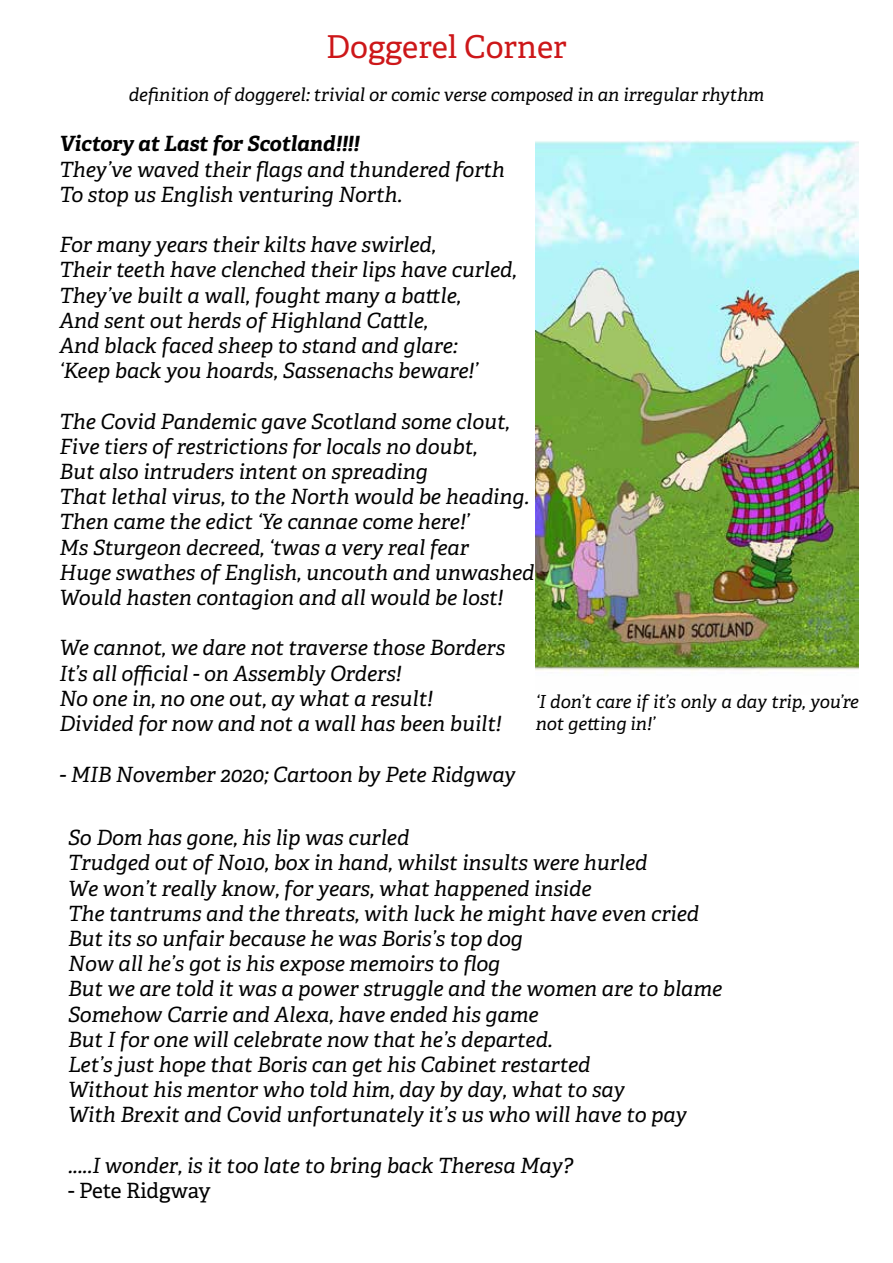
<style>
.page{position:relative;width:893px;height:1263px;background:#fff}
.page>*{position:absolute;margin:0;border:0;box-sizing:border-box;transform-origin:0 0}
.t1{font:31.5px "Adelle";color:#cd1719}
.t2{font:italic 21px/25.2px "Adelle";color:#000}
.t3{font:italic 700 21px "Adelle";color:#000}
.t4{font:21px "Adelle";color:#000}
.t5{font:italic 18px/21.6px "Adelle";color:#000}
</style>
<div class="page">
<img style="left:536px;top:140px;width:323px;height:534px">
<h1 class="t1" style="left:326px;top:24px;width:242px">Doggerel Corner</h1>
<p class="t5" style="left:129px;top:83px;width:637px">definition of doggerel: trivial or comic verse composed in an irregular rhythm</p>
<p class="t3" style="left:60px;top:129px;width:301px">Victory at Last for Scotland!!!!</p>
<p class="t2" style="left:60px;top:156px;width:447px">They’ve waved their flags and thundered forth<br>To stop us English venturing North.</p>
<p class="t2" style="left:60px;top:231px;width:459px">For many years their kilts have swirled,<br>Their teeth have clenched their lips have curled, They’ve built a wall, fought many a battle,<br>And sent out herds of Highland Cattle,<br>And black faced sheep to stand and glare:<br>‘Keep back you hoards, Sassenachs beware!’</p>
<p class="t2" style="left:60px;top:408px;width:476px">The Covid Pandemic gave Scotland some clout, Five tiers of restrictions for locals no doubt,<br>But also intruders intent on spreading<br>That lethal virus, to the North would be heading.<br>Then came the edict ‘Ye cannae come here!’<br>Ms Sturgeon decreed, ‘twas a very real fear<br>Huge swathes of English, uncouth and unwashed Would hasten contagion and all would be lost!</p>
<p class="t2" style="left:60px;top:634px;width:447px">We cannot, we dare not traverse those Borders It’s all official - on Assembly Orders!<br>No one in, no one out, ay what a result!<br>Divided for now and not a wall has been built!</p>
<p class="t2" style="left:60px;top:760px;width:457px">- MIB November 2020; Cartoon by Pete Ridgway</p>
<p class="t5" style="left:536px;top:690px;width:325px">‘I don’t care if it’s only a day trip, you’re not getting in!’</p>
<p class="t2" style="left:68px;top:824px;width:656px">So Dom has gone, his lip was curled<br>Trudged out of No10, box in hand, whilst insults were hurled<br>We won’t really know, for years, what happened inside<br>The tantrums and the threats, with luck he might have even cried But its so unfair because he was Boris’s top dog<br>Now all he’s got is his expose memoirs to flog<br>But we are told it was a power struggle and the women are to blame Somehow Carrie and Alexa, have ended his game<br>But I for one will celebrate now that he’s departed.<br>Let’s just hope that Boris can get his Cabinet restarted<br>Without his mentor who told him, day by day, what to say<br>With Brexit and Covid unfortunately it’s us who will have to pay</p>
<p class="t2" style="left:68px;top:1152px;width:506px">.....I wonder, is it too late to bring back Theresa May?</p>
<p class="t4" style="left:68px;top:1175px;width:144px">- Pete Ridgway</p>
</div>
